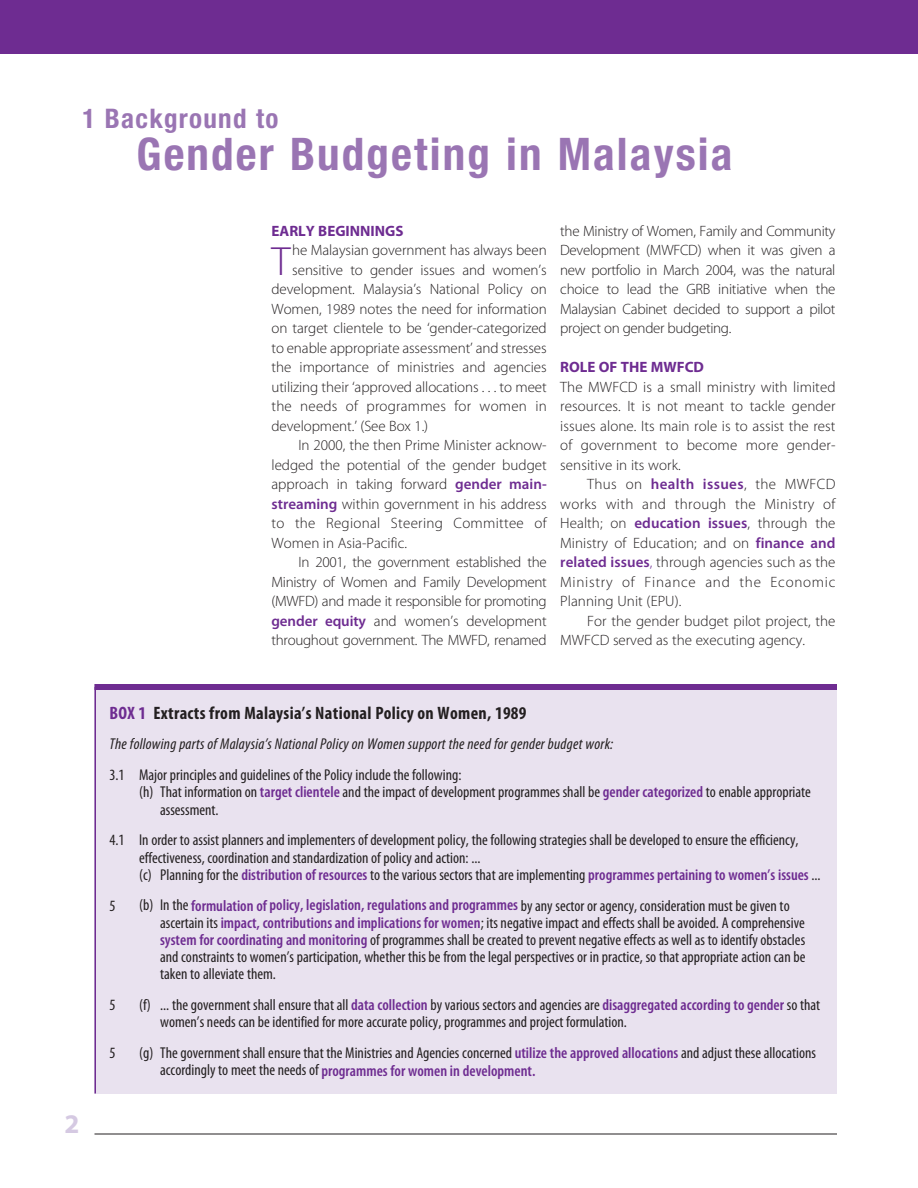
<style>
.page{position:relative;width:918px;height:1188px;background:#fff}
.page>*{position:absolute;margin:0;border:0;box-sizing:border-box;transform-origin:0 0}
.t1{font:700 condensed 45px "Helvetica Neue";letter-spacing:.05em;color:#9a75b3}
.t2{font:300 40.95px "Myriad Pro";color:#6e2c91}
.t3{font:700 condensed 27px "Helvetica Neue";letter-spacing:.05em;color:#9a75b3}
.t4{font:700 27px "Myriad Pro";color:#d5c9e2}
.t5{font:700 condensed 18px "Myriad Pro";letter-spacing:.015em;color:#231f20}
.t6{font:condensed 15.75px/17.2px "Myriad Pro";color:#231f20}
.t7{font:italic condensed 15.75px "Myriad Pro";letter-spacing:.015em;color:#231f20}
.t8{font:300 15px/19.5px "Myriad Pro";letter-spacing:-.005em;color:#231f20;text-align:justify}
.t9{font:300 15px "Myriad Pro";letter-spacing:.02em;color:#231f20}
.t10{font:300 15px "Myriad Pro";letter-spacing:.015em;color:#231f20}
.t11{font:700 15px "Myriad Pro";color:#6e2c91}
.s1{font-weight:600;color:#6e2c91}
.s2{color:#6e2c91}
</style>
<div class="page">
<div style="left:94px;top:684px;width:743px;height:410px;background:#e9e2ef"></div>
<div style="left:0;top:0;width:918px;height:54px;background:#6e2c91"></div>
<hr style="left:94px;top:1134px;width:743px;height:1px;background:#231f20">
<div style="left:94px;top:684px;width:743px;height:6px;background:#6e2c91"></div>
<hr style="left:94px;top:687px;width:2px;height:407px;background:#6e2c91">
<h3 class="t3" style="left:82px;top:109px;width:198px">1 Background to</h3>
<h1 class="t1" style="left:136px;top:138px;width:598px">Gender Budgeting in Malaysia</h1>
<p class="t11" style="left:272px;top:225px;width:133px">EARLY BEGINNINGS</p>
<h2 class="t2" style="left:272px;top:245px;width:21px">T</h2>
<p class="t8" style="left:292px;top:241px;width:256px">he Malaysian government has always been</p>
<p class="t8" style="left:292px;top:261px;width:256px">sensitive to gender issues and women’s</p>
<p class="t8" style="left:272px;top:280px;width:277px">development. Malaysia’s National Policy on</p>
<p class="t8" style="left:272px;top:300px;width:277px">Women, 1989 notes the need for information</p>
<p class="t8" style="left:272px;top:319px;width:277px">on target clientele to be ‘gender-categorized</p>
<p class="t8" style="left:272px;top:339px;width:277px">to enable appropriate assessment’ and stresses</p>
<p class="t8" style="left:272px;top:358px;width:277px">the importance of ministries and agencies</p>
<p class="t8" style="left:272px;top:378px;width:277px">utilizing their ‘approved allocations . . . to meet</p>
<p class="t10" style="left:272px;top:400px;width:277px">the needs of programmes for women in</p>
<p class="t8" style="left:272px;top:417px;width:158px">development.’ (See Box 1.)</p>
<p class="t8" style="left:298px;top:436px;width:250px">In 2000, the then Prime Minister acknow-</p>
<p class="t8" style="left:272px;top:456px;width:277px">ledged the potential of the gender budget</p>
<p class="t8" style="left:272px;top:475px;width:277px">approach in taking forward <span class="s1">gender main-</span></p>
<p class="t8" style="left:272px;top:495px;width:277px"><span class="s1">streaming</span> within government in his address</p>
<p class="t9" style="left:272px;top:517px;width:277px">to the Regional Steering Committee of</p>
<p class="t8" style="left:272px;top:534px;width:137px">Women in Asia-Pacific.</p>
<p class="t8" style="left:298px;top:553px;width:250px">In 2001, the government established the</p>
<p class="t8" style="left:272px;top:573px;width:277px">Ministry of Women and Family Development</p>
<p class="t8" style="left:272px;top:592px;width:277px">(MWFD) and made it responsible for promoting</p>
<p class="t8" style="left:272px;top:612px;width:277px"><span class="s1">gender equity</span> and women’s development</p>
<p class="t8" style="left:272px;top:631px;width:277px">throughout government. The MWFD, renamed</p>
<p class="t8" style="left:560px;top:222px;width:277px">the Ministry of Women, Family and Community Development (MWFCD) when it was given a new portfolio in March 2004, was the natural choice to lead the GRB initiative when the Malaysian Cabinet decided to support a pilot project on gender budgeting.</p>
<p class="t11" style="left:560px;top:361px;width:145px">ROLE OF THE MWFCD</p>
<p class="t8" style="left:560px;top:378px;width:277px">The MWFCD is a small ministry with limited resources. It is not meant to tackle gender issues alone. Its main role is to assist the rest of government to become more gender&shy;sensitive in its work.</p>
<p class="t8" style="left:560px;top:475px;width:277px;text-indent:27px">Thus on <span class="s1">health issues</span>, the MWFCD works with and through the Ministry of Health; on <span class="s1">education issues</span>, through the Ministry of Education; and on <span class="s1">finance and related issues</span><span class="s2">,</span> through agencies such as the Ministry of Finance and the Economic Planning Unit (EPU).</p>
<p class="t8" style="left:560px;top:612px;width:277px;text-indent:27px">For the gender budget pilot project, the<br>MWFCD served as the executing agency.</p>
<h3 class="t4" style="left:65px;top:1113px;width:16px">2</h3>
<p class="t5" style="left:110px;top:706px;width:419px"><span class="s2">BOX 1</span> Extracts from Malaysia’s National Policy on Women, 1989</p>
<p class="t7" style="left:110px;top:738px;width:505px">The following parts of Malaysia’s National Policy on Women support the need for gender budget work:</p>
<p class="t6" style="left:110px;top:767px;width:353px">3.1 Major principles and guidelines of the Policy include the following:</p>
<p class="t6" style="left:139px;top:785px;width:673px">(h) That information on <span class="s1">target clientele</span> and the impact of development programmes shall be <span class="s1">gender categorized</span> to enable appropriate</p>
<p class="t6" style="left:160px;top:802px;width:60px">assessment.</p>
<p class="t6" style="left:139px;top:833px;width:683px;text-indent:-30px">4.1 In order to assist planners and implementers of development policy, the following strategies shall be developed to ensure the efficiency, effectiveness, coordination and standardization of policy and action: ...<br>(c) Planning for the <span class="s1">distribution of resources</span> to the various sectors that are implementing <span class="s1">programmes pertaining to women’s issues</span> ...</p>
<p class="t6" style="left:110px;top:898px;width:8px">5</p>
<p class="t6" style="left:160px;top:898px;width:647px;text-indent:-21px">(b) In the <span class="s1">formulation of policy, legislation, regulations and programmes</span> by any sector or agency, consideration must be given to ascertain its <span class="s1">impact, contributions and implications for women</span>; its negative impact and effects shall be avoided. A comprehensive <span class="s1">system for coordinating and monitoring</span> of programmes shall be created to prevent negative effects as well as to identify obstacles and constraints to women’s participation, whether this be from the legal perspectives or in practice, so that appropriate action can be taken to alleviate them.</p>
<p class="t6" style="left:109px;top:998px;width:8px">5</p>
<p class="t6" style="left:160px;top:998px;width:662px;text-indent:-21px">(f) ... the government shall ensure that all <span class="s1">data collection</span> by various sectors and agencies are <span class="s1">disaggregated according to gender</span> so that women’s needs can be identified for more accurate policy, programmes and project formulation.</p>
<p class="t6" style="left:109px;top:1046px;width:8px">5</p>
<p class="t6" style="left:160px;top:1046px;width:657px;text-indent:-21px">(g) The government shall ensure that the Ministries and Agencies concerned <span class="s1">utilize the approved allocations</span> and adjust these allocations accordingly to meet the needs of <span class="s1">programmes for women in development.</span></p>
</div>
